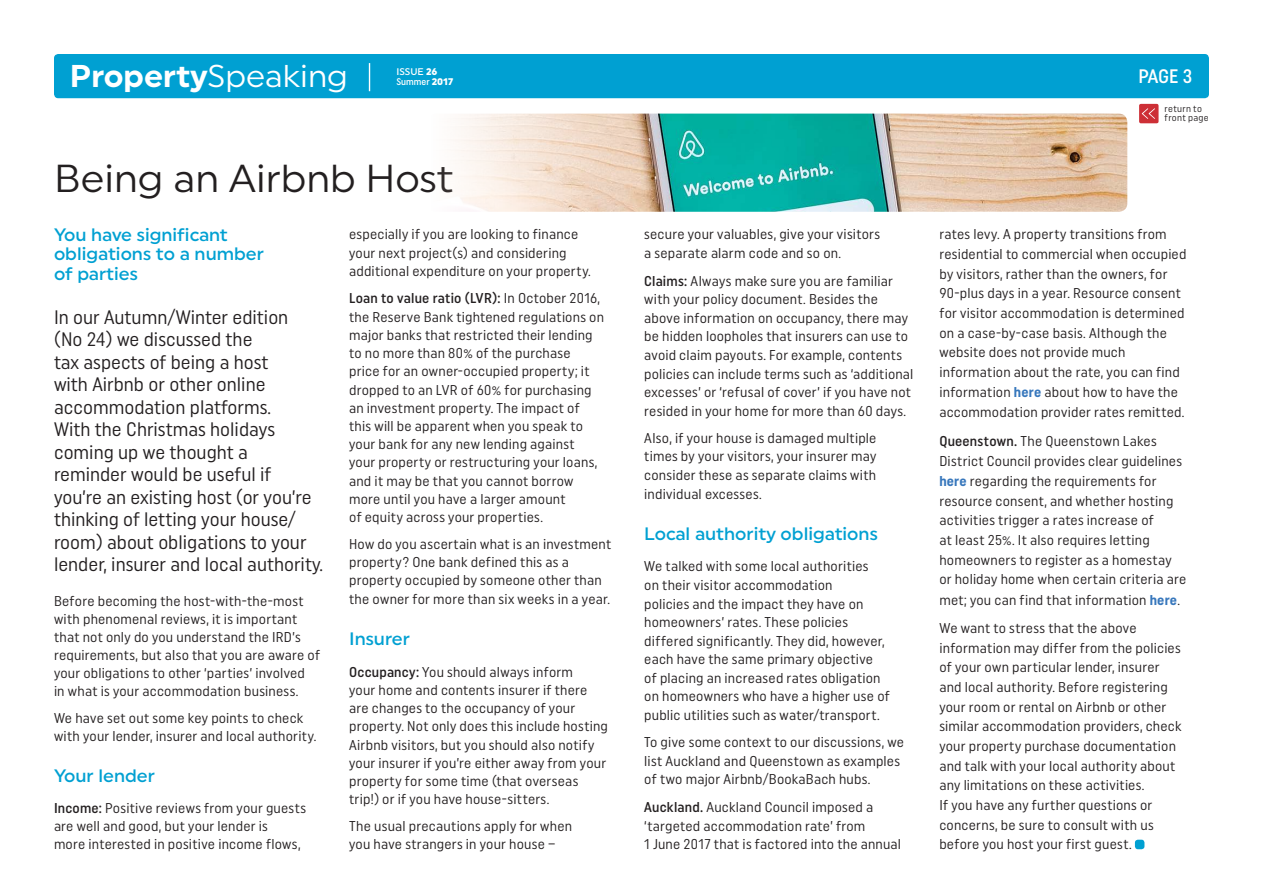
<style>
.page{position:relative;width:1263px;height:893px;background:#fff}
.page>*{position:absolute;margin:0;border:0;box-sizing:border-box;transform-origin:0 0}
.t1{font:39px "Uniform";color:#231f20}
.t2{font:700 31.5px "Uniform";color:#fff}
.t3{font:19.5px/22.5px "Uniform Condensed";color:#231f20}
.t4{font:500 19.5px "Uniform Condensed";color:#fff}
.t5{font:500 18px/19.5px "Uniform";color:#00a0d2}
.t6{font:14.25px/18.3px "Uniform Condensed";letter-spacing:.015em;color:#231f20}
.t7{font:9.6px/9px "Uniform Condensed";letter-spacing:.03em;color:#231f20}
.t8{font:500 9.6px "Uniform Condensed";color:#fff}
.t9{font:500 9.6px "Uniform";color:#fff}
.s1{font-weight:400}
.s2{font-weight:900}
.s3{font-family:"Uniform";font-weight:900}
.s4{font-weight:500}
.s5{font-weight:700;color:#3777bc}
</style>
<div class="page">
<div style="left:54px;top:54px;width:1155px;height:44px;background:#00a0d2;border-radius:4px"></div>
<div style="left:1139px;top:104px;width:19px;height:19px;background:#cd2f36;border-radius:2px"></div>
<svg style="left:1142px;top:108px;width:13px;height:11px"></svg>
<svg style="left:369px;top:63px;width:1px;height:28px"></svg>
<div style="left:1135px;top:840px;width:9px;height:9px;background:#00a0d2;border-radius:3px"></div>
<img style="left:453px;top:114px;width:674px;height:98px">
<h2 class="t2" style="left:70px;top:57px;width:280px">Property<span class="s1">Speaking</span></h2>
<p class="t9" style="left:396px;top:65px;width:43px">ISSUE <span class="s2">26</span></p>
<p class="t8" style="left:396px;top:76px;width:58px">Summer <span class="s3">2017</span></p>
<h1 class="t1" style="left:54px;top:154px;width:401px">Being an Airbnb Host</h1>
<p class="t5" style="left:54px;top:224px;width:211px">You have significant obligations to a number of parties</p>
<p class="t3" style="left:54px;top:305px;width:271px">In our Autumn/Winter edition<br>(No 24) we discussed the<br>tax aspects of being a host<br>with Airbnb or other online accommodation platforms.<br>With the Christmas holidays coming up we thought a reminder would be useful if you’re an existing host (or you’re thinking of letting your house/ room) about obligations to your lender, insurer and local authority.</p>
<p class="t6" style="left:54px;top:592px;width:268px">Before becoming the host-with-the-most with phenomenal reviews, it is important that not only do you understand the IRD’s requirements, but also that you are aware of your obligations to other ‘parties’ involved<br>in what is your accommodation business.</p>
<p class="t6" style="left:54px;top:709px;width:264px">We have set out some key points to check with your lender, insurer and local authority.</p>
<p class="t5" style="left:54px;top:765px;width:102px">Your lender</p>
<p class="t6" style="left:54px;top:799px;width:254px"><span class="s4">Income:</span> Positive reviews from your guests are well and good, but your lender is<br>more interested in positive income flows,</p>
<p class="t6" style="left:349px;top:225px;width:243px">especially if you are looking to finance your next project(s) and considering additional expenditure on your property.</p>
<p class="t6" style="left:349px;top:289px;width:256px"><span class="s4">Loan to value ratio (LVR):</span> In October 2016, the Reserve Bank tightened regulations on major banks that restricted their lending to no more than 80% of the purchase price for an owner-occupied property; it dropped to an LVR of 60% for purchasing an investment property. The impact of this will be apparent when you speak to your bank for any new lending against your property or restructuring your loans, and it may be that you cannot borrow more until you have a larger amount<br>of equity across your properties.</p>
<p class="t6" style="left:349px;top:534px;width:264px">How do you ascertain what is an investment property? One bank defined this as a property occupied by someone other than the owner for more than six weeks in a year.</p>
<p class="t5" style="left:349px;top:628px;width:62px">Insurer</p>
<p class="t6" style="left:349px;top:662px;width:260px"><span class="s4">Occupancy:</span> You should always inform<br>your home and contents insurer if there are changes to the occupancy of your property. Not only does this include hosting Airbnb visitors, but you should also notify your insurer if you’re either away from your property for some time (that overseas trip!) or if you have house-sitters.</p>
<p class="t6" style="left:349px;top:816px;width:224px">The usual precautions apply for when you have strangers in your house –</p>
<h3 class="t4" style="left:1138px;top:64px;width:55px">PAGE 3</h3>
<p class="t7" style="left:1164px;top:104px;width:46px">return to front page</p>
<p class="t6" style="left:644px;top:225px;width:237px">secure your valuables, give your visitors a separate alarm code and so on.</p>
<p class="t6" style="left:644px;top:271px;width:271px"><span class="s4">Claims:</span> Always make sure you are familiar with your policy document. Besides the above information on occupancy, there may be hidden loopholes that insurers can use to avoid claim payouts. For example, contents policies can include terms such as ‘additional excesses’ or ‘refusal of cover’ if you have not resided in your home for more than 60 days.</p>
<p class="t6" style="left:644px;top:428px;width:234px;text-align:justify">Also, if your house is damaged multiple times by your visitors, your insurer may consider these as separate claims with individual excesses.</p>
<p class="t5" style="left:644px;top:524px;width:235px">Local authority obligations</p>
<p class="t6" style="left:644px;top:557px;width:247px">We talked with some local authorities<br>on their visitor accommodation<br>policies and the impact they have on homeowners’ rates. These policies differed significantly. They did, however, each have the same primary objective<br>of placing an increased rates obligation on homeowners who have a higher use of public utilities such as water/transport.</p>
<p class="t6" style="left:644px;top:732px;width:261px">To give some context to our discussions, we list Auckland and Queenstown as examples of two major Airbnb/BookaBach hubs.</p>
<p class="t6" style="left:644px;top:797px;width:258px"><span class="s4">Auckland.</span> Auckland Council imposed a ‘targeted accommodation rate’ from<br>1 June 2017 that is factored into the annual</p>
<p class="t6" style="left:939px;top:224px;width:249px;line-height:19.8px">rates levy. A property transitions from residential to commercial when occupied by visitors, rather than the owners, for 90-plus days in a year. Resource consent for visitor accommodation is determined on a case-by-case basis. Although the website does not provide much information about the rate, you can find information <span class="s5">here</span> about how to have the accommodation provider rates remitted.</p>
<p class="t6" style="left:939px;top:431px;width:248px;line-height:19.8px"><span class="s4">Queenstown.</span> The Queenstown Lakes District Council provides clear guidelines <span class="s5">here</span> regarding the requirements for resource consent, and whether hosting activities trigger a rates increase of<br>at least 25%. It also requires letting homeowners to register as a homestay or holiday home when certain criteria are met; you can find that information <span class="s5">here</span>.</p>
<p class="t6" style="left:939px;top:618px;width:244px;line-height:19.6px">We want to stress that the above information may differ from the policies of your own particular lender, insurer and local authority. Before registering your room or rental on Airbnb or other similar accommodation providers, check your property purchase documentation and talk with your local authority about any limitations on these activities.<br>If you have any further questions or concerns, be sure to consult with us before you host your first guest.</p>
</div>
